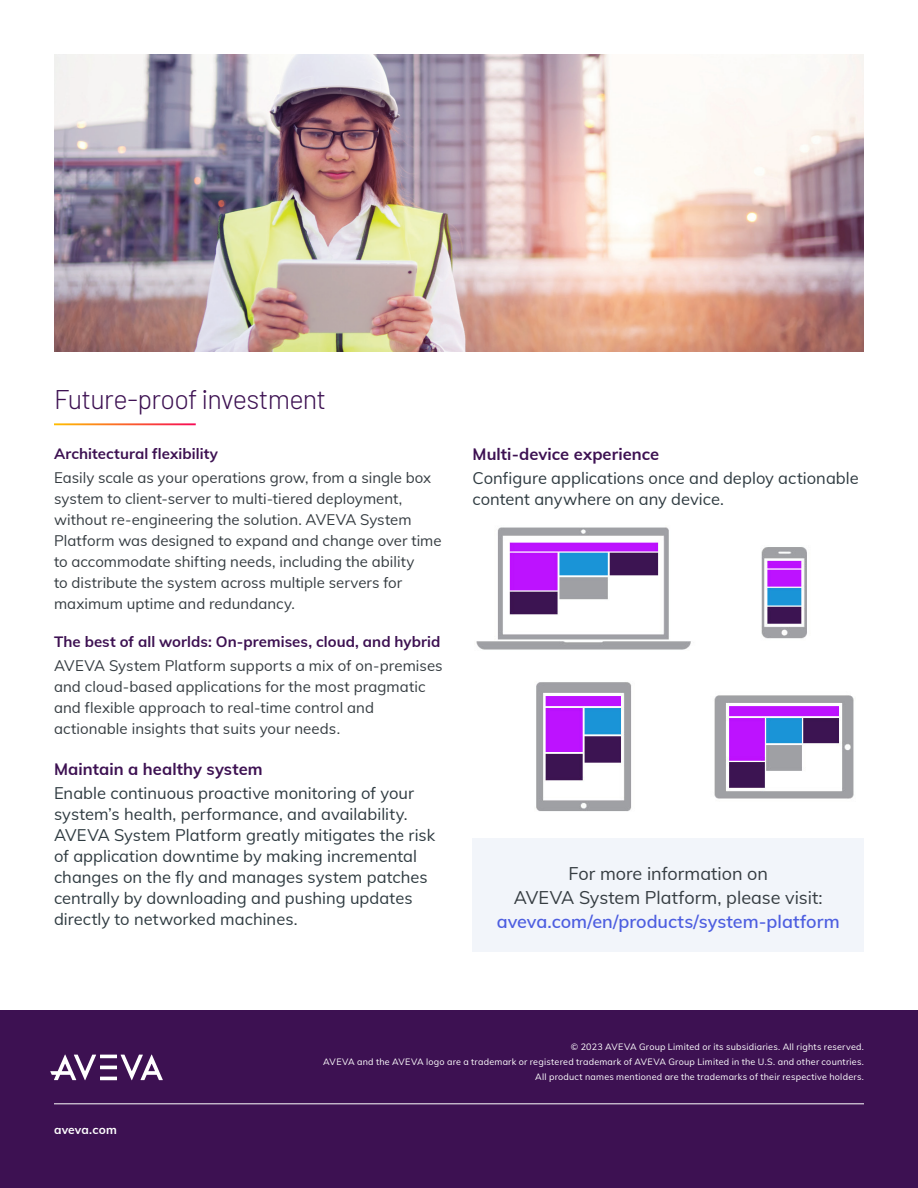
<style>
.page{position:relative;width:918px;height:1188px;background:#fff}
.page>*{position:absolute;margin:0;border:0;box-sizing:border-box;transform-origin:0 0}
.H3_Internal_Pages{font:300 27px "Barlow";letter-spacing:-.03em;color:#3d1152}
.Body_Copy{font:18px/24px "Muli";color:#363d42;text-align:center}
.S2_Subheadlines_2{font:16.5px/21px "Muli";color:#2f3b41}
.S2_Subheadlines_2-2{font:700 16.5px "Muli";letter-spacing:.005em;color:#3d1152}
.S3_Subheadlines_3{font:15px/21px "Muli";letter-spacing:.005em;color:#363d42}
.S3_Subheadlines_3-2{font:700 15px "Muli";letter-spacing:.005em;color:#3d1152}
.t1{font:700 12px "Muli";letter-spacing:.015em;color:#fff}
.t2{font:9px/15px "Muli";letter-spacing:.025em;color:#fff;text-align:right}
.s1{font-weight:600;color:#4d5ee0}
</style>
<div class="page">
<div style="left:0;top:1010px;width:918px;height:178px;background:#3d1152"></div>
<hr style="left:100px;top:1077px;width:17px;height:3px;background:#fff">
<hr style="left:100px;top:1066px;width:17px;height:3px;background:#fff">
<hr style="left:100px;top:1055px;width:17px;height:3px;background:#fff">
<svg style="left:50px;top:1055px;width:46px;height:25px"></svg>
<svg style="left:121px;top:1055px;width:42px;height:25px"></svg>
<hr style="left:54px;top:1104px;width:810px;height:1px;background:#fff">
<div style="left:472px;top:838px;width:392px;height:114px;background:#f2f5fa"></div>
<img style="left:476px;top:527px;width:378px;height:285px">
<img style="left:54px;top:54px;width:810px;height:297px">
<p class="H3_Internal_Pages" style="left:54px;top:380px;width:274px">Future-proof investment</p>
<p class="S3_Subheadlines_3-2" style="left:54px;top:442px;width:166px">Architectural flexibility</p>
<p class="S3_Subheadlines_3" style="left:54px;top:466px;width:389px">Easily scale as your operations grow, from a single box system to client-server to multi-tiered deployment, without re-engineering the solution. AVEVA System Platform was designed to expand and change over time to accommodate shifting needs, including the ability<br>to distribute the system across multiple servers for maximum uptime and redundancy.</p>
<p class="S3_Subheadlines_3-2" style="left:54px;top:630px;width:388px">The best of all worlds: On-premises, cloud, and hybrid</p>
<p class="S3_Subheadlines_3" style="left:54px;top:654px;width:390px">AVEVA System Platform supports a mix of on-premises and cloud-based applications for the most pragmatic and flexible approach to real-time control and actionable insights that suits your needs.</p>
<p class="S2_Subheadlines_2-2" style="left:54px;top:757px;width:210px">Maintain a healthy system</p>
<p class="S2_Subheadlines_2" style="left:54px;top:782px;width:383px">Enable continuous proactive monitoring of your system’s health, performance, and availability.<br>AVEVA System Platform greatly mitigates the risk of application downtime by making incremental changes on the fly and manages system patches centrally by downloading and pushing updates directly to networked machines.</p>
<p class="S2_Subheadlines_2-2" style="left:472px;top:442px;width:188px">Multi-device experience</p>
<p class="S2_Subheadlines_2" style="left:472px;top:467px;width:388px">Configure applications once and deploy actionable content anywhere on any device.</p>
<p class="Body_Copy" style="left:497px;top:861px;width:344px">For more information on<br>AVEVA System Platform, please visit: <span class="s1">aveva.com/en/products/system-platform</span></p>
<p class="t1" style="left:54px;top:1121px;width:64px">aveva.com</p>
<p class="t2" style="left:323px;top:1039px;width:542px">© 2023 AVEVA Group Limited or its subsidiaries. All rights reserved.<br>AVEVA and the AVEVA logo are a trademark or registered trademark of AVEVA Group Limited in the U.S. and other countries.<br>All product names mentioned are the trademarks of their respective holders.</p>
</div>
